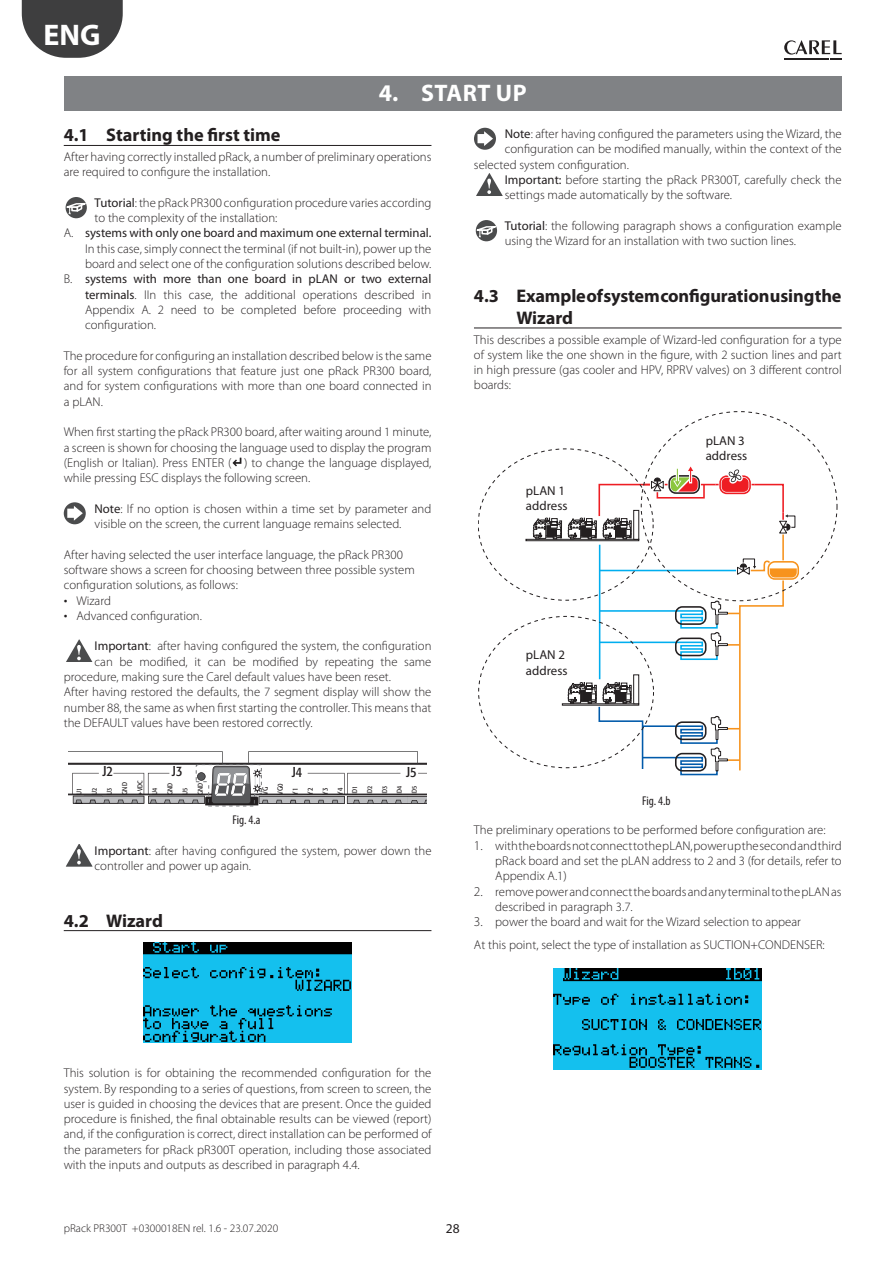
<style>
.page{position:relative;width:893px;height:1263px;background:#fff}
.page>*{position:absolute;margin:0;border:0;box-sizing:border-box;transform-origin:0 0}
.t1{font:700 29.85px "Myriad Pro";color:#fff}
.t2{font:700 24px "Myriad Pro";letter-spacing:.02em;color:#fff}
.t3{font:700 18.3px/21.9px "Myriad Pro";letter-spacing:-.01em;color:#231f20}
.t4{font:condensed 14.25px "Formata";color:#231f20}
.t5{font:13.5px "Myriad Pro";color:#231f20}
.t6{font:12.9px/15.5px "Myriad Pro";color:#231f20}
.t7{font:300 12.75px/15.3px "Myriad Pro";color:#231f20}
.t8{font:12.75px "Myriad Pro";color:#231f20}
.t9{font:condensed 12.75px "Myriad Pro";letter-spacing:-.005em;color:#231f20}
.t10{font:300 11.4px "Myriad Pro";color:#231f20}
.t11{font:condensed 7.5px/15px "Formata";letter-spacing:-.01em;color:#231f20}
.t12{font:condensed 6.9px/15px "Formata";color:#231f20}
.s1{font-weight:400}
.s2{font-weight:300}
.s3{font-size:15px}
.s4{font-size:13.5px}
</style>
<div class="page">
<svg style="left:784px;top:40px;width:58px;height:20px"></svg>
<svg style="left:22px;top:0;width:101px;height:58px;background:#5a5a5b"></svg>
<div style="left:64px;top:77px;width:778px;height:34px;background:#808285"></div>
<hr style="left:64px;top:145px;width:367px;height:1px;background:#231f20">
<hr style="left:64px;top:930px;width:367px;height:1px;background:#231f20">
<div style="left:66px;top:197px;width:21px;height:21px;background:#4b4c4d;border-radius:50%"></div>
<svg style="left:65px;top:202px;width:22px;height:13px"></svg>
<svg style="left:233px;top:458px;width:8px;height:8px"></svg>
<svg style="left:64px;top:502px;width:22px;height:22px"></svg>
<svg style="left:67px;top:506px;width:16px;height:15px"></svg>
<svg style="left:66px;top:640px;width:26px;height:22px"></svg>
<svg style="left:69px;top:751px;width:358px;height:55px"></svg>
<svg style="left:66px;top:844px;width:26px;height:22px"></svg>
<img style="left:144px;top:942px;width:207px;height:101px">
<hr style="left:474px;top:328px;width:368px;height:1px;background:#231f20">
<svg style="left:474px;top:128px;width:22px;height:22px"></svg>
<svg style="left:477px;top:131px;width:16px;height:15px"></svg>
<svg style="left:476px;top:174px;width:27px;height:22px"></svg>
<div style="left:476px;top:220px;width:21px;height:21px;background:#4b4c4d;border-radius:50%"></div>
<svg style="left:475px;top:225px;width:23px;height:13px"></svg>
<svg style="left:478px;top:411px;width:359px;height:357px"></svg>
<img style="left:554px;top:969px;width:208px;height:100px">
<h1 class="t1" style="left:44px;top:24px;width:59px">ENG</h1>
<h2 class="t2" style="left:379px;top:84px;width:150px">4. START UP</h2>
<h3 class="t3" style="left:64px;top:126px;width:218px">4.1 Starting the first time</h3>
<p class="t7" style="left:64px;top:150px;width:369px">After having correctly installed pRack, a number of preliminary operations are required to configure the installation.</p>
<p class="t7" style="left:95px;top:196px;width:338px"><span class="s1">Tutorial</span>: the pRack PR300 configuration procedure varies according</p>
<p class="t7" style="left:95px;top:211px;width:184px">to the complexity of the installation:</p>
<p class="t8" style="left:64px;top:228px;width:369px"><span class="s2">A.</span> systems with only one board and maximum one external terminal.</p>
<p class="t7" style="left:85px;top:242px;width:348px">In this case, simply connect the terminal (if not built-in), power up the</p>
<p class="t7" style="left:85px;top:257px;width:348px">board and select one of the configuration solutions described below.</p>
<p class="t8" style="left:64px;top:274px;width:369px"><span class="s2">B.</span> systems with more than one board in pLAN or two external</p>
<p class="t7" style="left:85px;top:288px;width:348px"><span class="s1">terminals</span>. IIn this case, the additional operations described in</p>
<p class="t7" style="left:85px;top:303px;width:348px">Appendix A. 2 need to be completed before proceeding with</p>
<p class="t7" style="left:85px;top:318px;width:73px">configuration.</p>
<p class="t7" style="left:64px;top:349px;width:369px;text-align:justify">The procedure for configuring an installation described below is the same for all system configurations that feature just one pRack PR300 board, and for system configurations with more than one board connected in a pLAN.</p>
<p class="t7" style="left:64px;top:425px;width:369px;text-align:justify">When first starting the pRack PR300 board, after waiting around 1 minute, a screen is shown for choosing the language used to display the program (English or Italian). Press ENTER ( ) to change the language displayed, while pressing ESC displays the following screen.</p>
<p class="t7" style="left:95px;top:502px;width:338px"><span class="s1">Note</span>: If no option is chosen within a time set by parameter and visible on the screen, the current language remains selected.</p>
<p class="t7" style="left:64px;top:548px;width:353px">After having selected the user interface language, the pRack PR300 software shows a screen for choosing between three possible system configuration solutions, as follows:</p>
<p class="t7" style="left:64px;top:593px;width:49px"><span class="s3">•</span> Wizard</p>
<p class="t7" style="left:64px;top:609px;width:140px"><span class="s3">•</span> Advanced configuration.</p>
<p class="t7" style="left:95px;top:639px;width:338px"><span class="s1">Important</span>: after having configured the system, the configuration</p>
<p class="t7" style="left:95px;top:655px;width:338px">can be modified, it can be modified by repeating the same</p>
<p class="t7" style="left:64px;top:670px;width:329px">procedure, making sure the Carel default values have been reset.</p>
<p class="t7" style="left:64px;top:685px;width:369px">After having restored the defaults, the 7 segment display will show the</p>
<p class="t7" style="left:64px;top:701px;width:369px">number 88, the same as when first starting the controller. This means that</p>
<p class="t7" style="left:64px;top:716px;width:250px">the DEFAULT values have been restored correctly.</p>
<p class="t4" style="left:102px;top:765px;width:12px">J2</p>
<p class="t4" style="left:172px;top:765px;width:12px">J3</p>
<p class="t4" style="left:292px;top:766px;width:12px">J4</p>
<p class="t4" style="left:406px;top:766px;width:12px">J5</p>
<p class="t9" style="left:233px;top:815px;width:29px">Fig. 4.a</p>
<p class="t7" style="left:95px;top:844px;width:338px"><span class="s1">Important</span>: after having configured the system, power down the controller and power up again.</p>
<p class="t12" style="left:72px;top:795px;width:9px;rotate:-90deg">U1</p>
<p class="t12" style="left:87px;top:795px;width:9px;rotate:-90deg">U2</p>
<p class="t12" style="left:103px;top:795px;width:9px;rotate:-90deg">U3</p>
<p class="t12" style="left:118px;top:795px;width:14px;rotate:-90deg">GND</p>
<p class="t12" style="left:133px;top:795px;width:16px;line-height:14.5px;rotate:-90deg">+VDC<br>U4</p>
<p class="t12" style="left:163px;top:795px;width:14px;rotate:-90deg">GND</p>
<p class="t12" style="left:178px;top:795px;width:9px;rotate:-90deg">U5</p>
<p class="t12" style="left:193px;top:795px;width:14px;rotate:-90deg">GND</p>
<p class="t11" style="left:258px;top:795px;width:13px;rotate:-90deg">VG<br>VG0<br>Y1<br>Y2<br>Y3<br>Y4</p>
<p class="t12" style="left:348px;top:795px;width:10px;text-align:justify;rotate:-90deg">ID1<br>ID2<br>ID3<br>ID4<br>ID5</p>
<h3 class="t3" style="left:64px;top:911px;width:101px">4.2 Wizard</h3>
<p class="t7" style="left:505px;top:127px;width:338px"><span class="s1">Note</span>: after having configured the parameters using the Wizard, the</p>
<p class="t7" style="left:505px;top:142px;width:338px">configuration can be modified manually, within the context of the</p>
<p class="t7" style="left:474px;top:158px;width:156px">selected system configuration.</p>
<p class="t7" style="left:505px;top:173px;width:338px"><span class="s1">Important:</span> before starting the pRack PR300T, carefully check the</p>
<p class="t7" style="left:505px;top:188px;width:229px">settings made automatically by the software.</p>
<p class="t7" style="left:505px;top:219px;width:338px"><span class="s1">Tutorial</span>: the following paragraph shows a configuration example using the Wizard for an installation with two suction lines.</p>
<h3 class="t3" style="left:516px;top:286px;width:327px;text-indent:-42px">4.3 Example of system configuration using the<br>Wizard</h3>
<p class="t7" style="left:474px;top:332px;width:369px;text-align:justify">This describes a possible example of Wizard-led configuration for a type of system like the one shown in the figure, with 2 suction lines and part in high pressure (gas cooler and HPV, RPRV valves) on 3 different control boards:</p>
<p class="t6" style="left:526px;top:483px;width:43px">pLAN 1 address</p>
<p class="t6" style="left:526px;top:648px;width:43px">pLAN 2 address</p>
<p class="t6" style="left:706px;top:434px;width:43px">pLAN 3 address</p>
<p class="t9" style="left:642px;top:796px;width:30px">Fig. 4.b</p>
<p class="t7" style="left:474px;top:823px;width:353px">The preliminary operations to be performed before configuration are:</p>
<p class="t7" style="left:495px;top:839px;width:348px;text-align:justify;text-indent:-21px"><span class="s4">1.</span> with the boards not connect to the pLAN, power up the second and third pRack board and set the pLAN address to 2 and 3 (for details, refer to Appendix A.1)</p>
<p class="t7" style="left:495px;top:885px;width:348px;text-indent:-21px"><span class="s4">2.</span> remove power and connect the boards and any terminal to the pLAN as described in paragraph 3.7.</p>
<p class="t7" style="left:474px;top:912px;width:352px;line-height:22.5px"><span class="s4">3.</span> power the board and wait for the Wizard selection to appear<br>At this point, select the type of installation as SUCTION+CONDENSER:</p>
<p class="t7" style="left:64px;top:1066px;width:369px;text-align:justify">This solution is for obtaining the recommended configuration for the system. By responding to a series of questions, from screen to screen, the user is guided in choosing the devices that are present. Once the guided procedure is finished, the final obtainable results can be viewed (report) and, if the configuration is correct, direct installation can be performed of the parameters for pRack pR300T operation, including those associated with the inputs and outputs as described in paragraph 4.4.</p>
<p class="t10" style="left:64px;top:1224px;width:216px">pRack PR300T +0300018EN rel. 1.6 - 23.07.2020</p>
<p class="t5" style="left:446px;top:1223px;width:15px">28</p>
</div>
